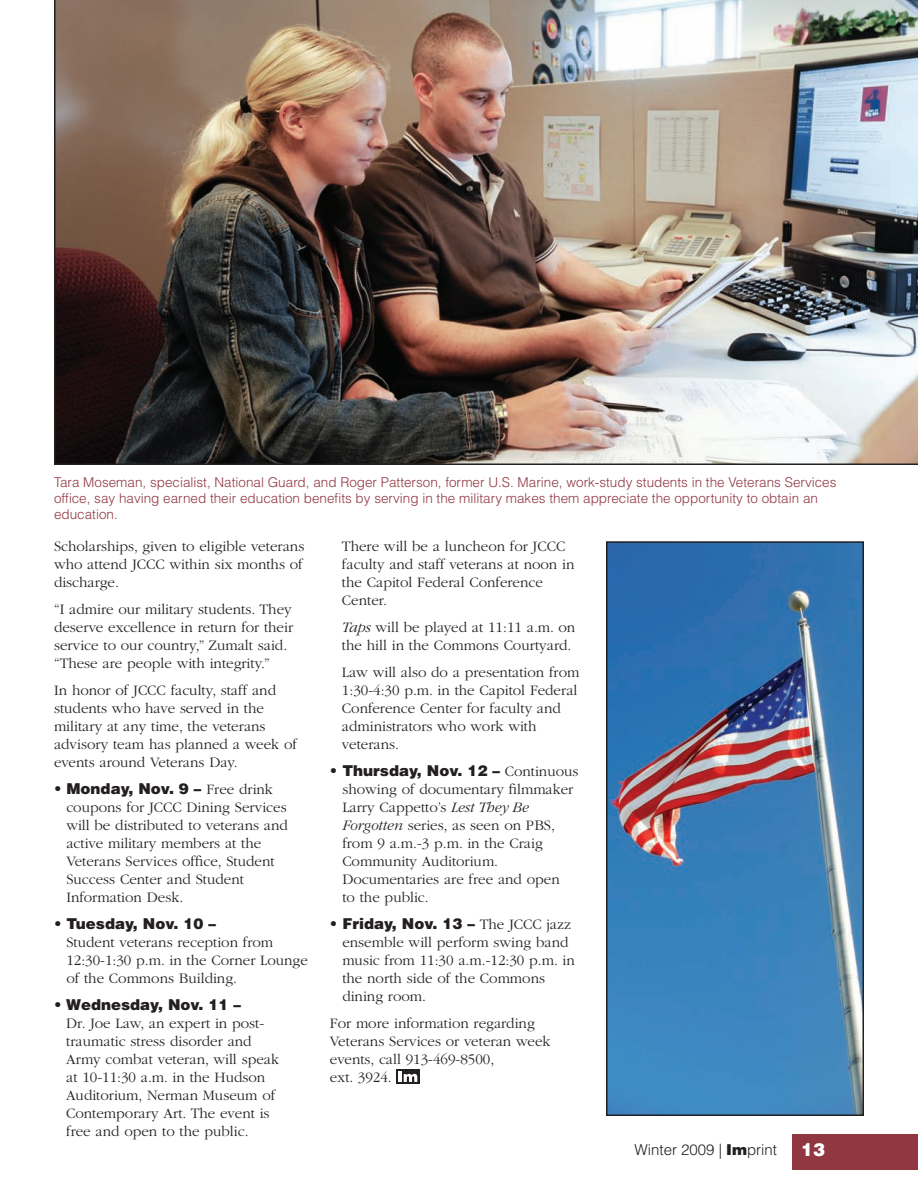
<style>
.page{position:relative;width:918px;height:1188px;background:#fff}
.page>*{position:absolute;margin:0;border:0;box-sizing:border-box;transform-origin:0 0}
.t1{font:900 18px "Helvetica LT Std";color:#fff}
.t2{font:300 15px/18px "ITC Garamond Std";color:#231f20}
.t3{font:900 15px "Helvetica LT Std";color:#231f20}
.t4{font:300 15px "Helvetica LT Std";color:#231f20}
.t5{font:300 13.5px/16.2px "Helvetica LT Std";color:#913742}
.s1{font-family:"ITC Garamond Std";font-weight:300}
.s2{font-style:italic}
.s3{font-weight:900}
</style>
<div class="page">
<svg style="left:419px;top:1069px;width:1px;height:15px"></svg>
<svg style="left:396px;top:1069px;width:23px;height:15px"></svg>
<hr style="left:398px;top:1071px;width:4px;height:11px;background:#fff">
<svg style="left:404px;top:1074px;width:13px;height:8px"></svg>
<div style="left:792px;top:1134px;width:126px;height:36px;background:#913742"></div>
<img style="left:54px;top:0;width:864px;height:465px">
<img style="left:609px;top:544px;width:252px;height:569px">
<div style="left:606px;top:541px;width:258px;height:575px;border:2px solid #231f20"></div>
<p class="t5" style="left:54px;top:475px;width:784px">Tara Moseman, specialist, National Guard, and Roger Patterson, former U.S. Marine, work-study students in the Veterans Services office, say having earned their education benefits by serving in the military makes them appreciate the opportunity to obtain an education.</p>
<p class="t2" style="left:54px;top:538px;width:252px;text-align:justify">Scholarships, given to eligible veterans who attend JCCC within six months of discharge.</p>
<p class="t2" style="left:54px;top:601px;width:241px">“I admire our military students. They deserve excellence in return for their service to our country,” Zumalt said. “These are people with integrity.”</p>
<p class="t2" style="left:54px;top:682px;width:244px">In honor of JCCC faculty, staff and students who have served in the military at any time, the veterans advisory team has planned a week of events around Veterans Day.</p>
<p class="t3" style="left:54px;top:783px;width:221px">• Monday, Nov. 9 – <span class="s1">Free drink</span></p>
<p class="t2" style="left:66px;top:799px;width:223px">coupons for JCCC Dining Services will be distributed to veterans and active military members at the<br>Veterans Services office, Student<br>Success Center and Student<br>Information Desk.</p>
<p class="t3" style="left:54px;top:918px;width:163px">• Tuesday, Nov. 10 –</p>
<p class="t2" style="left:66px;top:934px;width:243px">Student veterans reception from<br>12:30-1:30 p.m. in the Corner Lounge of the Commons Building.</p>
<p class="t3" style="left:54px;top:999px;width:189px">• Wednesday, Nov. 11 –</p>
<p class="t2" style="left:66px;top:1015px;width:214px">Dr. Joe Law, an expert in post&shy;traumatic stress disorder and<br>Army combat veteran, will speak at 10-11:30 a.m. in the Hudson<br>Auditorium, Nerman Museum of<br>Contemporary Art. The event is free and open to the public.</p>
<p class="t2" style="left:342px;top:538px;width:234px">There will be a luncheon for JCCC faculty and staff veterans at noon in the Capitol Federal Conference<br>Center.</p>
<p class="t2" style="left:342px;top:619px;width:235px"><span class="s2">Taps</span> will be played at 11:11 a.m. on the hill in the Commons Courtyard.</p>
<p class="t2" style="left:342px;top:664px;width:239px">Law will also do a presentation from<br>1:30-4:30 p.m. in the Capitol Federal<br>Conference Center for faculty and administrators who work with veterans.</p>
<p class="t3" style="left:330px;top:765px;width:250px">• Thursday, Nov. 12 – <span class="s1">Continuous</span></p>
<p class="t2" style="left:342px;top:781px;width:232px">showing of documentary filmmaker<br>Larry Cappetto’s <span class="s2">Lest They Be<br>Forgotten</span> series, as seen on PBS, from 9 a.m.-3 p.m. in the Craig<br>Community Auditorium.<br>Documentaries are free and open to the public.</p>
<p class="t3" style="left:330px;top:918px;width:242px">• Friday, Nov. 13 – <span class="s1">The JCCC jazz</span></p>
<p class="t2" style="left:342px;top:934px;width:234px">ensemble will perform swing band music from 11:30 a.m.-12:30 p.m. in the north side of the Commons dining room.</p>
<p class="t2" style="left:330px;top:1015px;width:222px">For more information regarding<br>Veterans Services or veteran week events, call 913-469-8500,<br>ext. 3924.</p>
<p class="t4" style="left:635px;top:1144px;width:144px">Winter 2009 | <span class="s3">Im</span>print</p>
<p class="t1" style="left:801px;top:1143px;width:26px">13</p>
</div>
